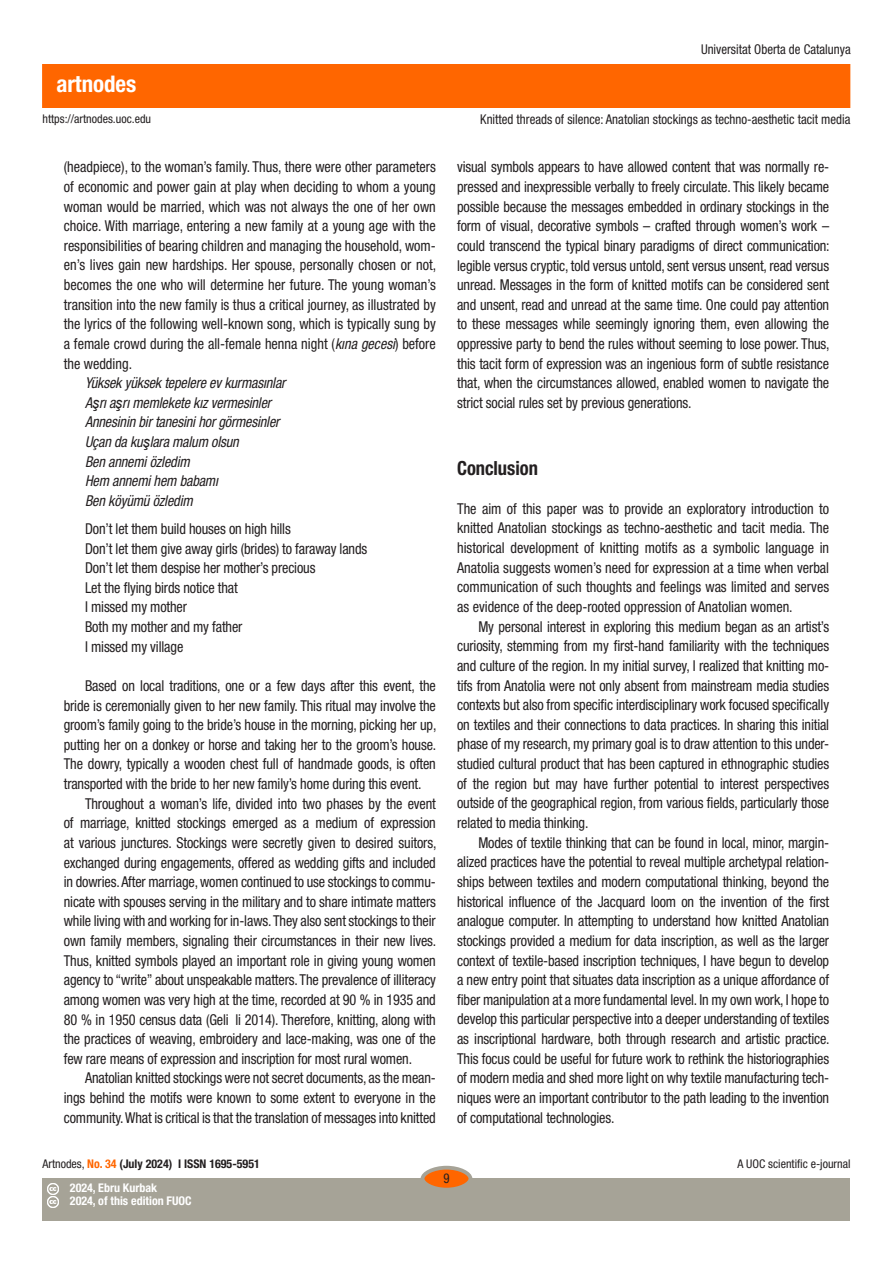
<style>
.page{position:relative;width:893px;height:1263px;background:#fff}
.page>*{position:absolute;margin:0;border:0;box-sizing:border-box;transform-origin:0 0}
.t1{font:700 condensed 22.95px "Helvetica Neue LT Std";color:#fff}
._03_apartat_1{font:700 condensed 19.5px "Helvetica Neue LT Std";color:#231f20;scale:.95 1}
._02_texto_base{font:condensed 15px/19.6px "Helvetica Neue LT Std";letter-spacing:-.01em;color:#231f20;text-align:justify;scale:.95 1}
._02_texto_base_1{font:condensed 15px/19.6px "Helvetica Neue LT Std";color:#231f20;text-align:justify;scale:.95 1}
._02_texto_base-2{font:italic condensed 15px "Helvetica Neue LT Std";letter-spacing:-.01em;color:#231f20;scale:.95 1}
.t2{font:condensed 13.5px "Helvetica Neue LT Std";color:#231f20;scale:.95 1}
.t3{font:condensed 12px "Helvetica Neue LT Std";color:#231f20}
.t4{font:700 condensed 12px "Helvetica Neue LT Std";color:#231f20}
.t5{font:700 condensed 12px/13.5px "Helvetica Neue LT Std";color:#fff}
.s1{font-style:italic}
.s2{font-family:"Arial";font-stretch:normal}
.s3{font-weight:400}
.s4{color:#f60}
</style>
<div class="page">
<div style="left:43px;top:65px;width:807px;height:42px;background:#f60"></div>
<div style="left:43px;top:1178px;width:807px;height:42px;background:#a6a397"></div>
<div style="left:422px;top:1168px;width:48px;height:21px;background:#f60;border-radius:50%"></div>
<div style="left:421px;top:1166px;width:51px;height:25px;border:4px solid #a6a397;border-radius:50%"></div>
<svg style="left:47px;top:1183px;width:11px;height:25px"></svg>
<h1 class="t1" style="left:56px;top:69px;width:81px">artnodes</h1>
<p class="t2" style="left:701px;top:42px;width:159px">Universitat Oberta de Catalunya</p>
<p class="t3" style="left:43px;top:112px;width:110px">https://artnodes.uoc.edu</p>
<p class="t2" style="left:480px;top:112px;width:391px">Knitted threads of silence: Anatolian stockings as techno-aesthetic tacit media</p>
<p class="_02_texto_base" style="left:64px;top:157px;width:394px">(headpiece), to the woman’s family. Thus, there were other parameters of economic and power gain at play when deciding to whom a young woman would be married, which was not always the one of her own choice. With marriage, entering a new family at a young age with the responsibilities of bearing children and managing the household, wom&shy;en’s lives gain new hardships. Her spouse, personally chosen or not, becomes the one who will determine her future. The young woman’s transition into the new family is thus a critical journey, as illustrated by the lyrics of the following well-known song, which is typically sung by a female crowd during the all-female henna night (<span class="s1">kına gecesi</span>) before the wedding.</p>
<p class="_02_texto_base-2" style="left:85px;top:374px;width:212px">Yüksek yüksek tepelere ev kurmasınlar</p>
<p class="_02_texto_base-2" style="left:85px;top:394px;width:197px">A<span class="s2">ş</span>rı a<span class="s2">ş</span>rı memlekete kız vermesinler</p>
<p class="_02_texto_base-2" style="left:85px;top:413px;width:206px">Annesinin bir tanesini hor görmesinler</p>
<p class="_02_texto_base-2" style="left:85px;top:433px;width:163px">Uçan da ku<span class="s2">ş</span>lara malum olsun</p>
<p class="_02_texto_base-2" style="left:85px;top:453px;width:112px">Ben annemi özledim</p>
<p class="_02_texto_base-2" style="left:85px;top:472px;width:141px">Hem annemi hem babamı</p>
<p class="_02_texto_base-2" style="left:85px;top:492px;width:115px">Ben köyümü özledim</p>
<p class="_02_texto_base" style="left:85px;top:519px;width:218px">Don’t let them build houses on high hills</p>
<p class="_02_texto_base" style="left:85px;top:538px;width:299px">Don’t let them give away girls (brides) to faraway lands</p>
<p class="_02_texto_base" style="left:85px;top:558px;width:244px">Don’t let them despise her mother’s precious</p>
<p class="_02_texto_base" style="left:85px;top:578px;width:162px">Let the flying birds notice that</p>
<p class="_02_texto_base" style="left:85px;top:597px;width:109px">I missed my mother</p>
<p class="_02_texto_base" style="left:85px;top:617px;width:167px">Both my mother and my father</p>
<p class="_02_texto_base" style="left:85px;top:636px;width:105px">I missed my village</p>
<p class="_02_texto_base" style="left:64px;top:676px;width:394px;text-indent:21px">Based on local traditions, one or a few days after this event, the bride is ceremonially given to her new family. This ritual may involve the groom’s family going to the bride’s house in the morning, picking her up, putting her on a donkey or horse and taking her to the groom’s house.<br>The dowry, typically a wooden chest full of handmade goods, is often transported with the bride to her new family’s home during this event.</p>
<p class="_02_texto_base" style="left:64px;top:793px;width:394px;text-indent:21px">Throughout a woman’s life, divided into two phases by the event of marriage, knitted stockings emerged as a medium of expression at various junctures. Stockings were secretly given to desired suitors, exchanged during engagements, offered as wedding gifts and included in dowries. After marriage, women continued to use stockings to commu&shy;nicate with spouses serving in the military and to share intimate matters while living with and working for in-laws. They also sent stockings to their own family members, signaling their circumstances in their new lives.<br>Thus, knitted symbols played an important role in giving young women agency to “write” about unspeakable matters. The prevalence of illiteracy among women was very high at the time, recorded at 90 % in 1935 and 80 % in 1950 census data (Gelişli 2014). Therefore, knitting, along with the practices of weaving, embroidery and lace-making, was one of the few rare means of expression and inscription for most rural women.</p>
<p class="_02_texto_base" style="left:64px;top:1068px;width:393px;text-indent:21px">Anatolian knitted stockings were not secret documents, as the mean&shy;ings behind the motifs were known to some extent to everyone in the community. What is critical is that the translation of messages into knitted</p>
<p class="_02_texto_base" style="left:457px;top:157px;width:394px">visual symbols appears to have allowed content that was normally re&shy;pressed and inexpressible verbally to freely circulate. This likely became possible because the messages embedded in ordinary stockings in the form of visual, decorative symbols – crafted through women’s work – could transcend the typical binary paradigms of direct communication: legible versus cryptic, told versus untold, sent versus unsent, read versus unread. Messages in the form of knitted motifs can be considered sent and unsent, read and unread at the same time. One could pay attention to these messages while seemingly ignoring them, even allowing the oppressive party to bend the rules without seeming to lose power. Thus, this tacit form of expression was an ingenious form of subtle resistance that, when the circumstances allowed, enabled women to navigate the strict social rules set by previous generations.</p>
<h2 class="_03_apartat_1" style="left:457px;top:456px;width:87px">Conclusion</h2>
<p class="_02_texto_base_1" style="left:457px;top:499px;width:393px">The aim of this paper was to provide an exploratory introduction to knitted Anatolian stockings as techno-aesthetic and tacit media. The historical development of knitting motifs as a symbolic language in Anatolia suggests women’s need for expression at a time when verbal communication of such thoughts and feelings was limited and serves as evidence of the deep-rooted oppression of Anatolian women.</p>
<p class="_02_texto_base" style="left:457px;top:616px;width:393px;text-indent:21px">My personal interest in exploring this medium began as an artist’s curiosity, stemming from my first-hand familiarity with the techniques and culture of the region. In my initial survey, I realized that knitting mo&shy;tifs from Anatolia were not only absent from mainstream media studies contexts but also from specific interdisciplinary work focused specifically on textiles and their connections to data practices. In sharing this initial phase of my research, my primary goal is to draw attention to this under&shy;studied cultural product that has been captured in ethnographic studies of the region but may have further potential to interest perspectives outside of the geographical region, from various fields, particularly those related to media thinking.</p>
<p class="_02_texto_base" style="left:457px;top:832px;width:394px;text-indent:21px">Modes of textile thinking that can be found in local, minor, margin&shy;alized practices have the potential to reveal multiple archetypal relation&shy;ships between textiles and modern computational thinking, beyond the historical influence of the Jacquard loom on the invention of the first analogue computer. In attempting to understand how knitted Anatolian stockings provided a medium for data inscription, as well as the larger context of textile-based inscription techniques, I have begun to develop a new entry point that situates data inscription as a unique affordance of fiber manipulation at a more fundamental level. In my own work, I hope to develop this particular perspective into a deeper understanding of textiles as inscriptional hardware, both through research and artistic practice.<br>This focus could be useful for future work to rethink the historiographies of modern media and shed more light on why textile manufacturing tech&shy;niques were an important contributor to the path leading to the invention of computational technologies.</p>
<p class="t4" style="left:43px;top:1157px;width:219px"><span class="s3">Artnodes,</span> <span class="s4">No. 34</span> (July 2024) I ISSN 1695-5951</p>
<p class="t3" style="left:737px;top:1157px;width:115px">A UOC scientific e-journal</p>
<p class="t5" style="left:70px;top:1181px;width:123px">2024, Ebru Kurbak<br>2024, of this edition FUOC</p>
<p class="t2" style="left:443px;top:1171px;width:8px">9</p>
</div>
